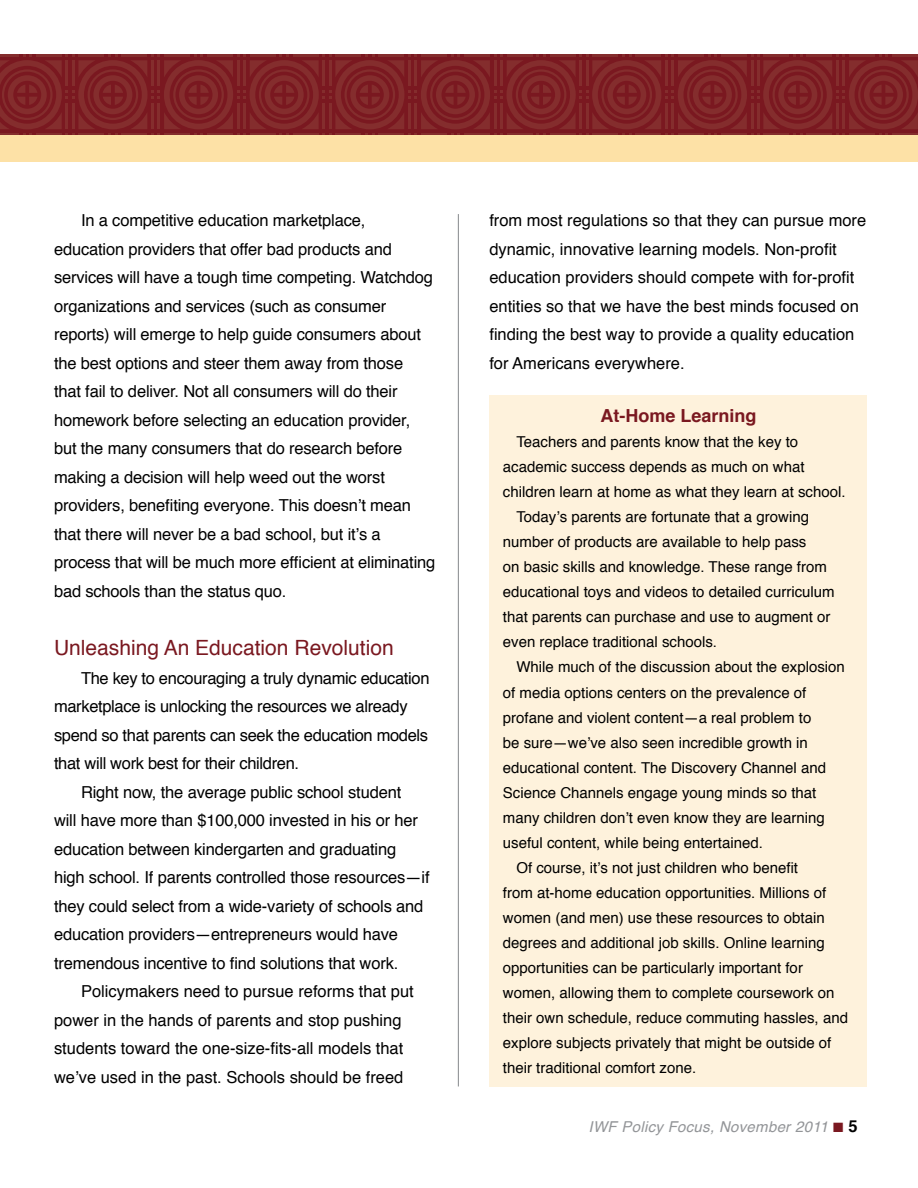
<style>
.page{position:relative;width:918px;height:1188px;background:#fff}
.page>*{position:absolute;margin:0;border:0;box-sizing:border-box;transform-origin:0 0}
.t1{font:21px "Helvetica";color:#7a1820}
.t2{font:700 18px "Helvetica";color:#7a1820}
.t3{font:16.5px/28.5px "Helvetica";letter-spacing:-.01em;color:#000}
.t4{font:15px "Helvetica";color:#000}
.t5{font:italic 15px "Helvetica";letter-spacing:.02em;color:#939598}
.s1{color:#7a1820}
.s2{font-weight:700;font-style:normal;font-size:16.5px;color:#000}
</style>
<div class="page">
<hr style="left:458px;top:214px;width:1px;height:872px;background:#939598">
<div style="left:489px;top:395px;width:378px;height:691px;background:#fef2dc"></div>
<svg style="left:0;top:54px;width:918px;height:81px;background:#7e2226"></svg>
<div style="left:0;top:135px;width:918px;height:27px;background:#fde1a6"></div>
<p class="t3" style="left:54px;top:207px;width:383px;text-indent:27px">In a competitive education marketplace, education providers that offer bad products and services will have a tough time competing. Watchdog organizations and services (such as consumer reports) will emerge to help guide consumers about the best options and steer them away from those<br>that fail to deliver. Not all consumers will do their homework before selecting an education provider, but the many consumers that do research before making a decision will help weed out the worst providers, benefiting everyone. This doesn’t mean that there will never be a bad school, but it’s a process that will be much more efficient at eliminating bad schools than the status quo.</p>
<p class="t1" style="left:54px;top:632px;width:341px">Unleashing An Education Revolution</p>
<p class="t3" style="left:81px;top:664px;width:350px">The key to encouraging a truly dynamic education</p>
<p class="t3" style="left:54px;top:693px;width:355px">marketplace is unlocking the resources we already</p>
<p class="t3" style="left:54px;top:721px;width:376px">spend so that parents can seek the education models</p>
<p class="t3" style="left:54px;top:750px;width:247px">that will work best for their children.</p>
<p class="t3" style="left:81px;top:778px;width:322px">Right now, the average public school student</p>
<p class="t3" style="left:54px;top:807px;width:366px">will have more than $100,000 invested in his or her</p>
<p class="t3" style="left:54px;top:835px;width:344px">education between kindergarten and graduating</p>
<p class="t3" style="left:54px;top:864px;width:377px">high school. If parents controlled those resources—if</p>
<p class="t3" style="left:54px;top:892px;width:371px">they could select from a wide-variety of schools and</p>
<p class="t3" style="left:54px;top:921px;width:346px">education providers—entrepreneurs would have</p>
<p class="t3" style="left:54px;top:949px;width:346px">tremendous incentive to find solutions that work.</p>
<p class="t3" style="left:81px;top:978px;width:334px">Policymakers need to pursue reforms that put</p>
<p class="t3" style="left:54px;top:1006px;width:349px">power in the hands of parents and stop pushing</p>
<p class="t3" style="left:54px;top:1035px;width:351px">students toward the one-size-fits-all models that</p>
<p class="t3" style="left:54px;top:1063px;width:351px">we’ve used in the past. Schools should be freed</p>
<p class="t3" style="left:489px;top:207px;width:378px">from most regulations so that they can pursue more dynamic, innovative learning models. Non-profit education providers should compete with for-profit entities so that we have the best minds focused on finding the best way to provide a quality education for Americans everywhere.</p>
<p class="t2" style="left:600px;top:401px;width:158px">At-Home Learning</p>
<p class="t4" style="left:516px;top:430px;width:283px">Teachers and parents know that the key to</p>
<p class="t4" style="left:503px;top:455px;width:303px">academic success depends as much on what</p>
<p class="t4" style="left:503px;top:481px;width:344px">children learn at home as what they learn at school.</p>
<p class="t4" style="left:516px;top:506px;width:294px">Today’s parents are fortunate that a growing</p>
<p class="t4" style="left:503px;top:531px;width:305px">number of products are available to help pass</p>
<p class="t4" style="left:503px;top:556px;width:326px">on basic skills and knowledge. These range from</p>
<p class="t4" style="left:503px;top:581px;width:333px">educational toys and videos to detailed curriculum</p>
<p class="t4" style="left:503px;top:606px;width:329px">that parents can purchase and use to augment or</p>
<p class="t4" style="left:503px;top:631px;width:216px">even replace traditional schools.</p>
<p class="t4" style="left:516px;top:656px;width:330px">While much of the discussion about the explosion</p>
<p class="t4" style="left:503px;top:681px;width:305px">of media options centers on the prevalence of</p>
<p class="t4" style="left:503px;top:706px;width:310px">profane and violent content—a real problem to</p>
<p class="t4" style="left:503px;top:731px;width:307px">be sure—we’ve also seen incredible growth in</p>
<p class="t4" style="left:503px;top:756px;width:325px">educational content. The Discovery Channel and</p>
<p class="t4" style="left:503px;top:781px;width:315px">Science Channels engage young minds so that</p>
<p class="t4" style="left:503px;top:806px;width:323px">many children don’t even know they are learning</p>
<p class="t4" style="left:503px;top:831px;width:262px">useful content, while being entertained.</p>
<p class="t4" style="left:516px;top:856px;width:283px">Of course, it’s not just children who benefit</p>
<p class="t4" style="left:503px;top:881px;width:325px">from at-home education opportunities. Millions of</p>
<p class="t4" style="left:503px;top:906px;width:323px">women (and men) use these resources to obtain</p>
<p class="t4" style="left:503px;top:931px;width:323px">degrees and additional job skills. Online learning</p>
<p class="t4" style="left:503px;top:956px;width:302px">opportunities can be particularly important for</p>
<p class="t4" style="left:503px;top:981px;width:333px">women, allowing them to complete coursework on</p>
<p class="t4" style="left:503px;top:1006px;width:347px">their own schedule, reduce commuting hassles, and</p>
<p class="t4" style="left:503px;top:1031px;width:330px">explore subjects privately that might be outside of</p>
<p class="t4" style="left:503px;top:1056px;width:195px">their traditional comfort zone.</p>
<p class="t5" style="left:589px;top:1115px;width:270px">IWF Policy Focus, November 2011 <span class="s1">■</span> <span class="s2">5</span></p>
</div>
